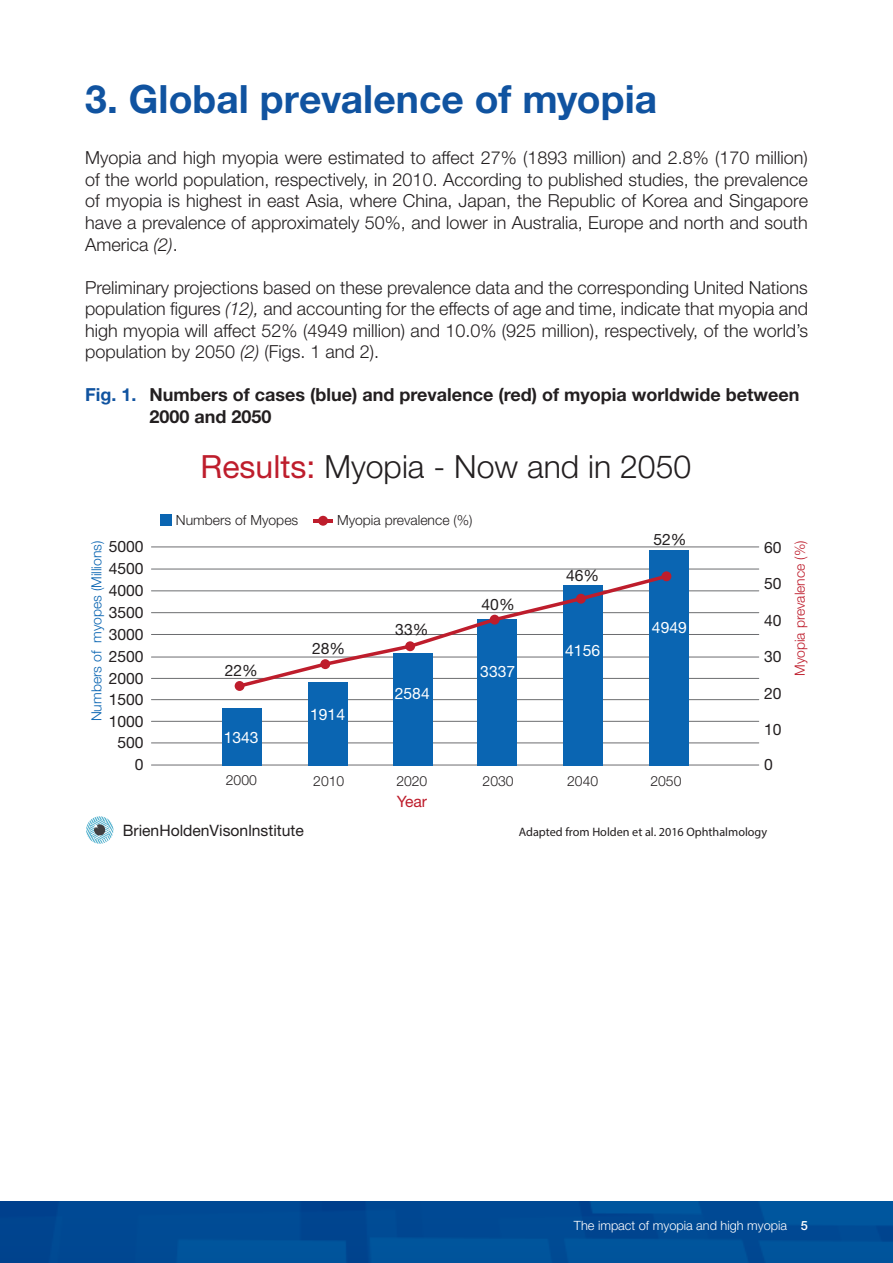
<style>
.page{position:relative;width:893px;height:1263px;background:#fff}
.page>*{position:absolute;margin:0;border:0;box-sizing:border-box;transform-origin:0 0}
.Head1{font:700 39px "Helvetica Neue LT Std";color:#1053a0}
.t1{font:300 31.95px "Helvetica Neue LT Std";color:#231f20}
.Body{font:300 18px/21.6px "Helvetica Neue LT Std";color:#231f20;text-align:justify}
.Figure-title{font:700 18px/21.6px "Helvetica Neue LT Std";color:#231f20}
.t2{font:15.75px "Helvetica Neue LT Std";color:#231f20}
.t3{font:15.75px "Helvetica Neue LT Std";color:#fff}
.t4{font:15.75px "Helvetica Neue LT Std";color:#be1d2c}
.t5{font:300 13.95px "Helvetica Neue LT Std";color:#231f20}
.t6{font:300 13.95px "Helvetica Neue LT Std";color:#0a65b2}
.t7{font:300 13.95px "Helvetica Neue LT Std";color:#be1d2c}
.t8{font:300 12.75px "Helvetica Neue LT Std";color:#fff}
.t9{font:italic 300 12.15px "Helvetica Neue LT Std";color:#231f20}
.s1{font-style:italic}
.s2{color:#1053a0}
.s3{font-weight:400;color:#be1d2c}
.s4{font-weight:500}
</style>
<div class="page">
<img style="left:0;top:1201px;width:893px;height:62px">
<hr style="left:151px;top:765px;width:608px;height:1px;background:#6c6d70">
<hr style="left:151px;top:743px;width:608px;height:1px;background:#6c6d70">
<hr style="left:151px;top:721px;width:608px;height:1px;background:#6c6d70">
<hr style="left:151px;top:699px;width:608px;height:1px;background:#6c6d70">
<hr style="left:151px;top:678px;width:608px;height:1px;background:#6c6d70">
<hr style="left:151px;top:657px;width:608px;height:1px;background:#6c6d70">
<hr style="left:151px;top:634px;width:608px;height:1px;background:#6c6d70">
<hr style="left:151px;top:612px;width:608px;height:1px;background:#6c6d70">
<hr style="left:151px;top:591px;width:608px;height:1px;background:#6c6d70">
<hr style="left:151px;top:569px;width:608px;height:1px;background:#6c6d70">
<hr style="left:151px;top:547px;width:608px;height:1px;background:#6c6d70">
<div style="left:222px;top:708px;width:40px;height:58px;background:#0a65b2"></div>
<div style="left:308px;top:683px;width:40px;height:83px;background:#0a65b2"></div>
<div style="left:393px;top:653px;width:39px;height:113px;background:#0a65b2"></div>
<div style="left:477px;top:619px;width:40px;height:147px;background:#0a65b2"></div>
<div style="left:564px;top:586px;width:39px;height:180px;background:#0a65b2"></div>
<div style="left:649px;top:550px;width:40px;height:216px;background:#0a65b2"></div>
<svg style="left:235px;top:572px;width:436px;height:118px"></svg>
<svg style="left:86px;top:816px;width:28px;height:28px"></svg>
<div style="left:160px;top:514px;width:12px;height:12px;background:#0a65b2"></div>
<svg style="left:318px;top:516px;width:10px;height:10px"></svg>
<hr style="left:313px;top:519px;width:20px;height:3px;background:#be1d2c">
<p class="Head1" style="left:85px;top:75px;width:574px">3. Global prevalence of myopia</p>
<p class="Body" style="left:85px;top:147px;width:724px">Myopia and high myopia were estimated to affect 27% (1893 million) and 2.8% (170 million) of the world population, respectively, in 2010. According to published studies, the prevalence of myopia is highest in east Asia, where China, Japan, the Republic of Korea and Singapore have a prevalence of approximately 50%, and lower in Australia, Europe and north and south America <span class="s1">(2)</span>.</p>
<p class="Body" style="left:85px;top:276px;width:724px">Preliminary projections based on these prevalence data and the corresponding United Nations population figures <span class="s1">(12),</span> and accounting for the effects of age and time, indicate that myopia and high myopia will affect 52% (4949 million) and 10.0% (925 million), respectively, of the world’s population by 2050 <span class="s1">(2)</span> (Figs. 1 and 2).</p>
<p class="Figure-title" style="left:150px;top:384px;width:651px;text-indent:-64px"><span class="s2">Fig. 1.</span> Numbers of cases (blue) and prevalence (red) of myopia worldwide between<br>2000 and 2050</p>
<p class="t1" style="left:201px;top:448px;width:492px"><span class="s3">Results:</span> Myopia - Now and in 2050</p>
<p class="t2" style="left:109px;top:537px;width:36px">5000</p>
<p class="t6" style="left:88px;top:721px;width:182px;rotate:-90deg">Numbers of myopes (Millions)</p>
<p class="t2" style="left:109px;top:559px;width:36px">4500</p>
<p class="t2" style="left:109px;top:581px;width:36px">4000</p>
<p class="t2" style="left:109px;top:603px;width:36px">3500</p>
<p class="t2" style="left:109px;top:625px;width:36px">3000</p>
<p class="t2" style="left:109px;top:647px;width:36px">2500</p>
<p class="t2" style="left:109px;top:669px;width:36px">2000</p>
<p class="t2" style="left:109px;top:690px;width:36px">1500</p>
<p class="t2" style="left:109px;top:712px;width:36px">1000</p>
<p class="t2" style="left:117px;top:733px;width:28px">500</p>
<p class="t2" style="left:135px;top:755px;width:10px">0</p>
<p class="t5" style="left:176px;top:512px;width:124px">Numbers of Myopes</p>
<p class="t5" style="left:337px;top:512px;width:137px">Myopia prevalence (%)</p>
<p class="t2" style="left:225px;top:661px;width:35px">22%</p>
<p class="t3" style="left:224px;top:728px;width:36px">1343</p>
<p class="t5" style="left:226px;top:772px;width:33px">2000</p>
<p class="t2" style="left:312px;top:639px;width:35px">28%</p>
<p class="t3" style="left:310px;top:705px;width:36px">1914</p>
<p class="t5" style="left:313px;top:772px;width:33px">2010</p>
<p class="t2" style="left:395px;top:620px;width:35px">33%</p>
<p class="t3" style="left:395px;top:683px;width:36px">2584</p>
<p class="t5" style="left:396px;top:772px;width:33px">2020</p>
<p class="t4" style="left:397px;top:792px;width:32px">Year</p>
<p class="t2" style="left:482px;top:595px;width:35px">40%</p>
<p class="t3" style="left:480px;top:662px;width:36px">3337</p>
<p class="t5" style="left:483px;top:772px;width:33px">2030</p>
<p class="t2" style="left:566px;top:566px;width:35px">46%</p>
<p class="t3" style="left:565px;top:641px;width:36px">4156</p>
<p class="t5" style="left:567px;top:772px;width:33px">2040</p>
<p class="t2" style="left:653px;top:530px;width:35px">52%</p>
<p class="t3" style="left:652px;top:618px;width:36px">4949</p>
<p class="t5" style="left:650px;top:772px;width:33px">2050</p>
<p class="t2" style="left:764px;top:538px;width:19px">60</p>
<p class="t2" style="left:764px;top:574px;width:19px">50</p>
<p class="t2" style="left:764px;top:611px;width:19px">40</p>
<p class="t2" style="left:764px;top:646px;width:19px">30</p>
<p class="t2" style="left:764px;top:684px;width:19px">20</p>
<p class="t2" style="left:764px;top:720px;width:19px">10</p>
<p class="t2" style="left:764px;top:755px;width:10px">0</p>
<p class="t2" style="left:123px;top:821px;width:183px">BrienHoldenVisonlnstitute</p>
<p class="t9" style="left:519px;top:824px;width:250px">Adapted from Holden et al. 2016 Ophthalmology</p>
<p class="t7" style="left:791px;top:676px;width:137px;rotate:-90deg">Myopia prevalence (%)</p>
<p class="t8" style="left:574px;top:1217px;width:236px">The impact of myopia and high myopia <span class="s4">5</span></p>
</div>
